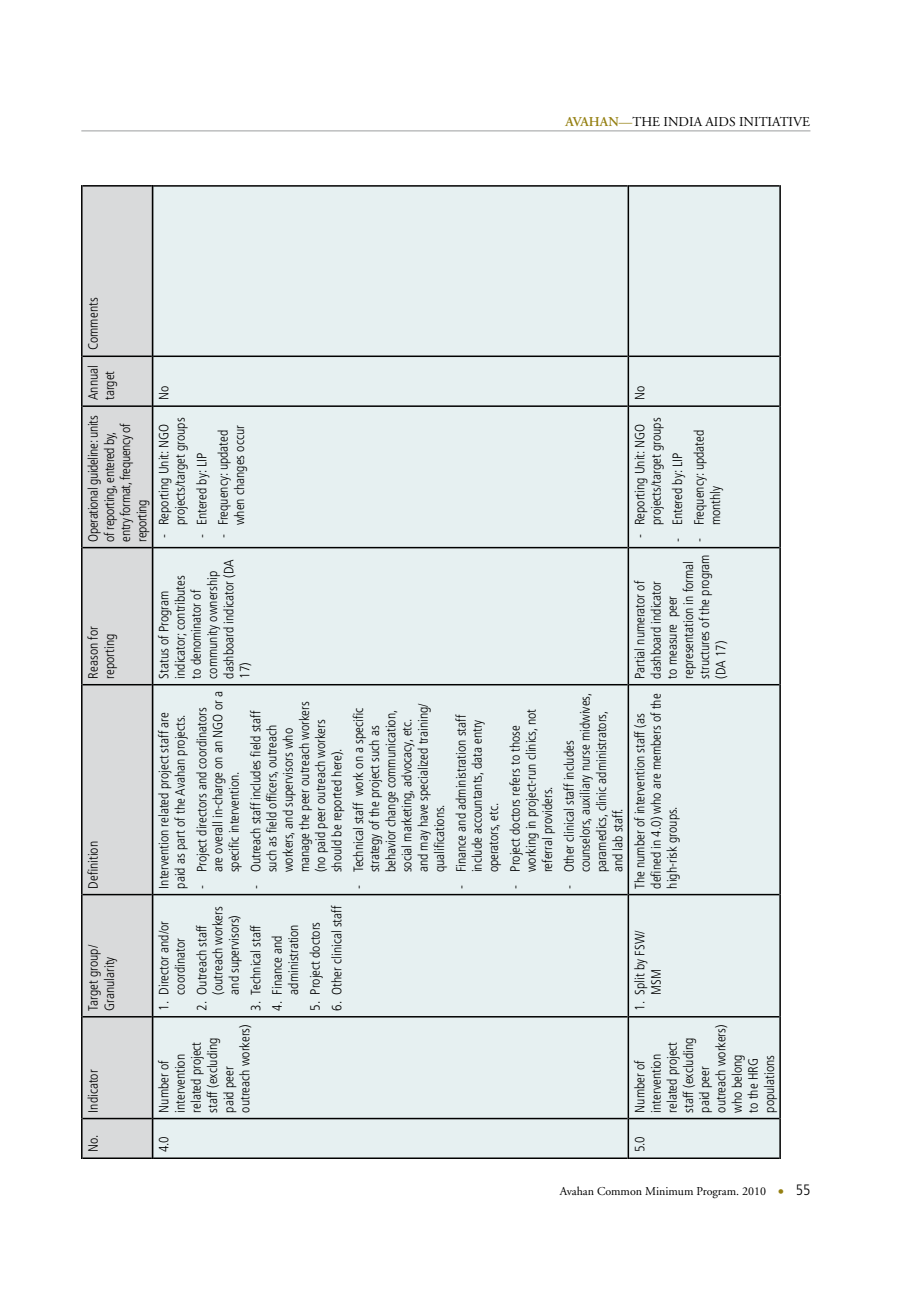
<style>
.page{position:relative;width:913px;height:1313px;background:#fff}
.page>*{position:absolute;margin:0;border:0;box-sizing:border-box;transform-origin:0 0}
.t1{font:300 condensed 13.5px/16.2px "Frutiger";color:#000}
.t2{font:300 condensed 13.5px/16.2px "Frutiger";letter-spacing:-.025em;color:#000}
.t3{font:13.5px "Adobe Garamond";color:#000}
.t4{font:12px "Adobe Garamond";color:#000}
.s1{font-weight:600;color:#958012}
.s2{color:#958012}
.s3{font-size:16.5px;color:#958012}
.s4{font-family:"Frutiger";font-weight:300;font-stretch:condensed;font-size:15px}
</style>
<div class="page">
<hr style="left:81px;top:130px;width:729px;height:1px;background:#9c9d9f">
<div style="left:153px;top:187px;width:626px;height:970px;background:#e6f0f1"></div>
<hr style="left:153px;top:1157px;width:474px;height:1px;background:#000">
<hr style="left:153px;top:1117px;width:474px;height:2px;background:#000">
<hr style="left:153px;top:1015px;width:474px;height:2px;background:#000">
<hr style="left:153px;top:893px;width:474px;height:2px;background:#000">
<hr style="left:153px;top:684px;width:474px;height:1px;background:#000">
<hr style="left:153px;top:547px;width:474px;height:1px;background:#000">
<hr style="left:153px;top:405px;width:474px;height:2px;background:#000">
<hr style="left:153px;top:355px;width:474px;height:2px;background:#000">
<hr style="left:153px;top:185px;width:474px;height:2px;background:#000">
<hr style="left:627px;top:1118px;width:2px;height:40px;background:#000">
<hr style="left:629px;top:1157px;width:150px;height:1px;background:#000">
<hr style="left:627px;top:1016px;width:2px;height:102px;background:#000">
<hr style="left:629px;top:1117px;width:150px;height:2px;background:#000">
<hr style="left:627px;top:894px;width:2px;height:122px;background:#000">
<hr style="left:629px;top:1015px;width:150px;height:2px;background:#000">
<hr style="left:627px;top:684px;width:2px;height:210px;background:#000">
<hr style="left:629px;top:893px;width:150px;height:2px;background:#000">
<hr style="left:627px;top:547px;width:2px;height:137px;background:#000">
<hr style="left:629px;top:684px;width:150px;height:1px;background:#000">
<hr style="left:627px;top:406px;width:2px;height:141px;background:#000">
<hr style="left:629px;top:547px;width:150px;height:1px;background:#000">
<hr style="left:627px;top:356px;width:2px;height:50px;background:#000">
<hr style="left:629px;top:405px;width:150px;height:2px;background:#000">
<hr style="left:627px;top:185px;width:2px;height:171px;background:#000">
<hr style="left:629px;top:355px;width:150px;height:2px;background:#000">
<hr style="left:629px;top:185px;width:150px;height:2px;background:#000">
<hr style="left:779px;top:1118px;width:2px;height:40px;background:#000">
<hr style="left:779px;top:1016px;width:2px;height:102px;background:#000">
<hr style="left:779px;top:894px;width:2px;height:122px;background:#000">
<hr style="left:779px;top:684px;width:2px;height:210px;background:#000">
<hr style="left:779px;top:547px;width:2px;height:137px;background:#000">
<hr style="left:779px;top:406px;width:2px;height:141px;background:#000">
<hr style="left:779px;top:356px;width:2px;height:50px;background:#000">
<hr style="left:779px;top:185px;width:2px;height:171px;background:#000">
<div style="left:82px;top:186px;width:70px;height:971px;background:#d9dadb"></div>
<hr style="left:81px;top:1118px;width:1px;height:40px;background:#000">
<hr style="left:82px;top:1157px;width:70px;height:1px;background:#000">
<hr style="left:81px;top:1016px;width:1px;height:102px;background:#000">
<hr style="left:82px;top:1117px;width:70px;height:2px;background:#000">
<hr style="left:81px;top:894px;width:1px;height:122px;background:#000">
<hr style="left:82px;top:1015px;width:70px;height:2px;background:#000">
<hr style="left:81px;top:684px;width:1px;height:210px;background:#000">
<hr style="left:82px;top:893px;width:70px;height:2px;background:#000">
<hr style="left:81px;top:547px;width:1px;height:137px;background:#000">
<hr style="left:82px;top:684px;width:70px;height:1px;background:#000">
<hr style="left:81px;top:406px;width:1px;height:141px;background:#000">
<hr style="left:82px;top:547px;width:70px;height:1px;background:#000">
<hr style="left:81px;top:356px;width:1px;height:50px;background:#000">
<hr style="left:82px;top:405px;width:70px;height:2px;background:#000">
<hr style="left:81px;top:185px;width:1px;height:171px;background:#000">
<hr style="left:82px;top:355px;width:70px;height:2px;background:#000">
<hr style="left:82px;top:185px;width:70px;height:1px;background:#000">
<hr style="left:152px;top:1118px;width:1px;height:40px;background:#000">
<hr style="left:152px;top:1016px;width:1px;height:102px;background:#000">
<hr style="left:152px;top:894px;width:1px;height:122px;background:#000">
<hr style="left:152px;top:684px;width:1px;height:210px;background:#000">
<hr style="left:152px;top:547px;width:1px;height:137px;background:#000">
<hr style="left:152px;top:406px;width:1px;height:141px;background:#000">
<hr style="left:152px;top:356px;width:1px;height:50px;background:#000">
<hr style="left:152px;top:185px;width:1px;height:171px;background:#000">
<p class="t3" style="left:565px;top:114px;width:197px"><span class="s1">AVAHAN</span><span class="s2">—</span>The India aids initiati</p>
<p class="t3" style="left:793px;top:114px;width:19px">ve</p>
<p class="t1" style="left:85px;top:350px;width:54px;rotate:-90deg">Comments</p>
<p class="t1" style="left:85px;top:400px;width:37px;rotate:-90deg">Annual target</p>
<p class="t2" style="left:85px;top:541px;width:127px;rotate:-90deg">Operational guideline: units of reporting, entered by, entry format, frequency of reporting</p>
<p class="t1" style="left:85px;top:678px;width:54px;rotate:-90deg">Reason for reporting</p>
<p class="t1" style="left:85px;top:888px;width:49px;rotate:-90deg">Definition</p>
<p class="t1" style="left:85px;top:1010px;width:67px;rotate:-90deg">Target group/<br>Granularity</p>
<p class="t1" style="left:85px;top:1152px;width:84px;rotate:-90deg">No. Indicator</p>
<p class="t1" style="left:156px;top:400px;width:16px;rotate:-90deg">No</p>
<p class="t1" style="left:156px;top:525px;width:109px;text-indent:-13px;rotate:-90deg">- Reporting Unit: NGO projects/target groups</p>
<p class="t1" style="left:194px;top:538px;width:87px;rotate:-90deg">- Entered by: LIP</p>
<p class="t1" style="left:215px;top:525px;width:101px;text-indent:-13px;rotate:-90deg">- Frequency: updated when changes occur</p>
<p class="t1" style="left:156px;top:678px;width:121px;rotate:-90deg">Status of Program indicator; contributes<br>to denominator of community ownership dashboard indicator (DA<br>17)</p>
<p class="t1" style="left:156px;top:888px;width:178px;rotate:-90deg">Intervention related project staff are paid as part of the Avahan projects.</p>
<p class="t1" style="left:156px;top:1010px;width:91px;text-align:center;rotate:-90deg">1. Director and/or coordinator</p>
<p class="t1" style="left:194px;top:872px;width:183px;text-indent:-16px;rotate:-90deg">- Project directors and coordinators are overall in-charge on an NGO or a specific intervention.</p>
<p class="t1" style="left:248px;top:872px;width:173px;text-indent:-16px;rotate:-90deg">- Outreach staff includes field staff such as field officers, outreach workers, and supervisors who manage the peer outreach workers (no paid peer outreach workers should be reported here).</p>
<p class="t1" style="left:350px;top:872px;width:170px;text-indent:-16px;rotate:-90deg">- Technical staff work on a specific strategy of the project such as behavior change communication, social marketing, advocacy, etc. and may have specialized training/ qualifications.</p>
<p class="t1" style="left:453px;top:872px;width:159px;text-indent:-16px;rotate:-90deg">- Finance and administration staff include accountants, data entry operators, etc.</p>
<p class="t1" style="left:507px;top:872px;width:165px;text-indent:-16px;rotate:-90deg">- project doctors refers to those working in project-run clinics, not referral providers.</p>
<p class="t1" style="left:194px;top:994px;width:90px;text-indent:-16px;rotate:-90deg">2. Outreach staff (outreach workers and supervisors)</p>
<p class="t1" style="left:248px;top:1010px;width:87px;rotate:-90deg">3. Technical staff</p>
<p class="t1" style="left:269px;top:994px;width:72px;text-indent:-16px;rotate:-90deg">4. Finance and administration</p>
<p class="t1" style="left:307px;top:1010px;width:90px;rotate:-90deg">5. Project doctors</p>
<p class="t1" style="left:329px;top:1010px;width:107px;rotate:-90deg">6. Other clinical staff</p>
<p class="t1" style="left:156px;top:1112px;width:90px;rotate:-90deg">Number of intervention related project staff (excluding paid peer outreach workers)</p>
<p class="t1" style="left:561px;top:872px;width:181px;text-indent:-16px;rotate:-90deg">- Other clinical staff includes counselors, auxiliary nurse midwives, paramedics, clinic administrators, and lab staff.</p>
<p class="t1" style="left:156px;top:1152px;width:18px;rotate:-90deg">4.0</p>
<p class="t1" style="left:632px;top:400px;width:16px;rotate:-90deg">No</p>
<p class="t1" style="left:632px;top:525px;width:109px;text-indent:-13px;rotate:-90deg">- Reporting Unit: NGO projects/target groups</p>
<p class="t1" style="left:669px;top:541px;width:90px;rotate:-90deg">- Entered by: LIP</p>
<p class="t1" style="left:691px;top:525px;width:97px;text-indent:-16px;rotate:-90deg">- Frequency: updated monthly</p>
<p class="t1" style="left:632px;top:678px;width:126px;rotate:-90deg">Partial numerator of dashboard indicator<br>to measure peer representation in formal structures of the program (DA 17)</p>
<p class="t1" style="left:632px;top:888px;width:196px;rotate:-90deg">The number of intervention staff (as defined in 4.0) who are members of the high-risk groups.</p>
<p class="t1" style="left:632px;top:994px;width:66px;text-indent:-16px;rotate:-90deg">1. Split by FSW/<br>MSM</p>
<p class="t1" style="left:632px;top:1112px;width:90px;rotate:-90deg">Number of intervention related project staff (excluding paid peer outreach workers) who belong<br>to the HRG populations</p>
<p class="t1" style="left:632px;top:1152px;width:18px;rotate:-90deg">5.0</p>
<p class="t4" style="left:560px;top:1185px;width:252px">Avahan Common Minimum Program. 2010 <span class="s3">•</span> <span class="s4">55</span></p>
</div>
